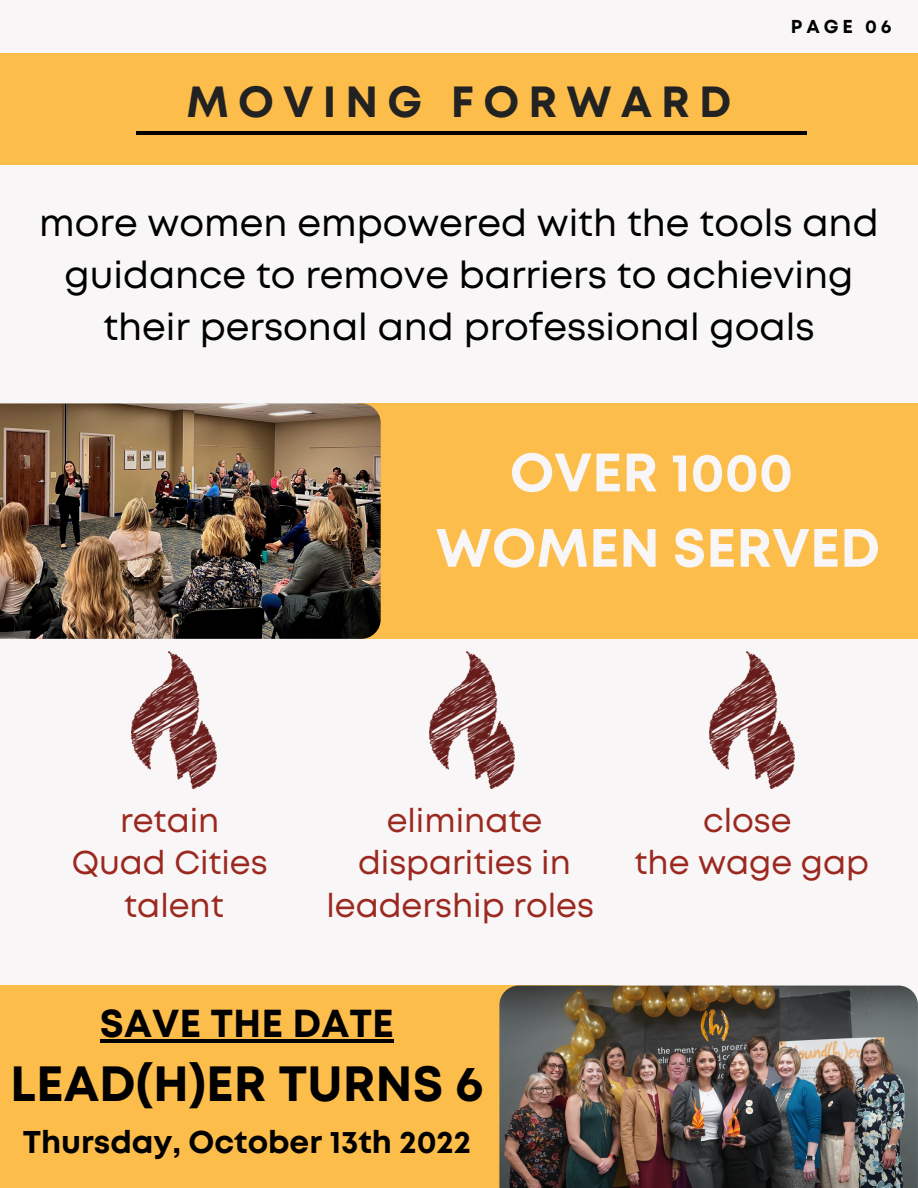
<style>
.page{position:relative;width:918px;height:1188px;background:#f8f6f6}
.page>*{position:absolute;margin:0;border:0;box-sizing:border-box;transform-origin:0 0}
.t1{font:700 54px/75.3px "Mont";color:#f8f6f6;text-align:center}
.t2{font:700 49.5px "Mont";color:#000}
.t3{font:700 43.65px "Mont";letter-spacing:.21em;color:#222}
.t4{font:700 39px "Mont";color:#000}
.t5{font:37.5px/51.8px "Mont";color:#000;text-align:center}
.t6{font:33px/42.8px "Mont";color:#9b2920;text-align:center}
.t7{font:700 31.5px "Mont";color:#000}
.t8{font:700 18.75px "Mont";letter-spacing:.21em;color:#000}
</style>
<div class="page">
<div style="left:0;top:53px;width:918px;height:112px;background:#fdbd4a"></div>
<hr style="left:136px;top:131px;width:671px;height:4px;background:#000">
<div style="left:357px;top:403px;width:561px;height:236px;background:#fdbd4a"></div>
<img style="left:0;top:403px;width:381px;height:236px">
<div style="left:0;top:986px;width:613px;height:202px;background:#fdbd4a"></div>
<img style="left:499px;top:986px;width:419px;height:202px">
<img style="left:131px;top:652px;width:86px;height:136px">
<hr style="left:100px;top:1039px;width:294px;height:4px;background:#000">
<img style="left:429px;top:652px;width:86px;height:136px">
<img style="left:709px;top:652px;width:86px;height:136px">
<p class="t3" style="left:186px;top:85px;width:547px">MOVING FORWARD</p>
<p class="t8" style="left:791px;top:20px;width:102px">PAGE 06</p>
<p class="t5" style="left:39px;top:200px;width:841px">more women empowered with the tools and guidance to remove barriers to achieving their personal and professional goals</p>
<h1 class="t1" style="left:436px;top:439px;width:446px">OVER 1000<br>WOMEN SERVED</h1>
<p class="t6" style="left:72px;top:801px;width:198px">retain<br>Quad Cities talent</p>
<p class="t6" style="left:326px;top:801px;width:269px">eliminate disparities in leadership roles</p>
<p class="t6" style="left:634px;top:801px;width:236px">close<br>the wage gap</p>
<p class="t4" style="left:100px;top:1009px;width:295px">SAVE THE DATE</p>
<h2 class="t2" style="left:10px;top:1065px;width:475px">LEAD(H)ER TURNS 6</h2>
<p class="t7" style="left:23px;top:1130px;width:450px">Thursday, October 13th 2022</p>
</div>
